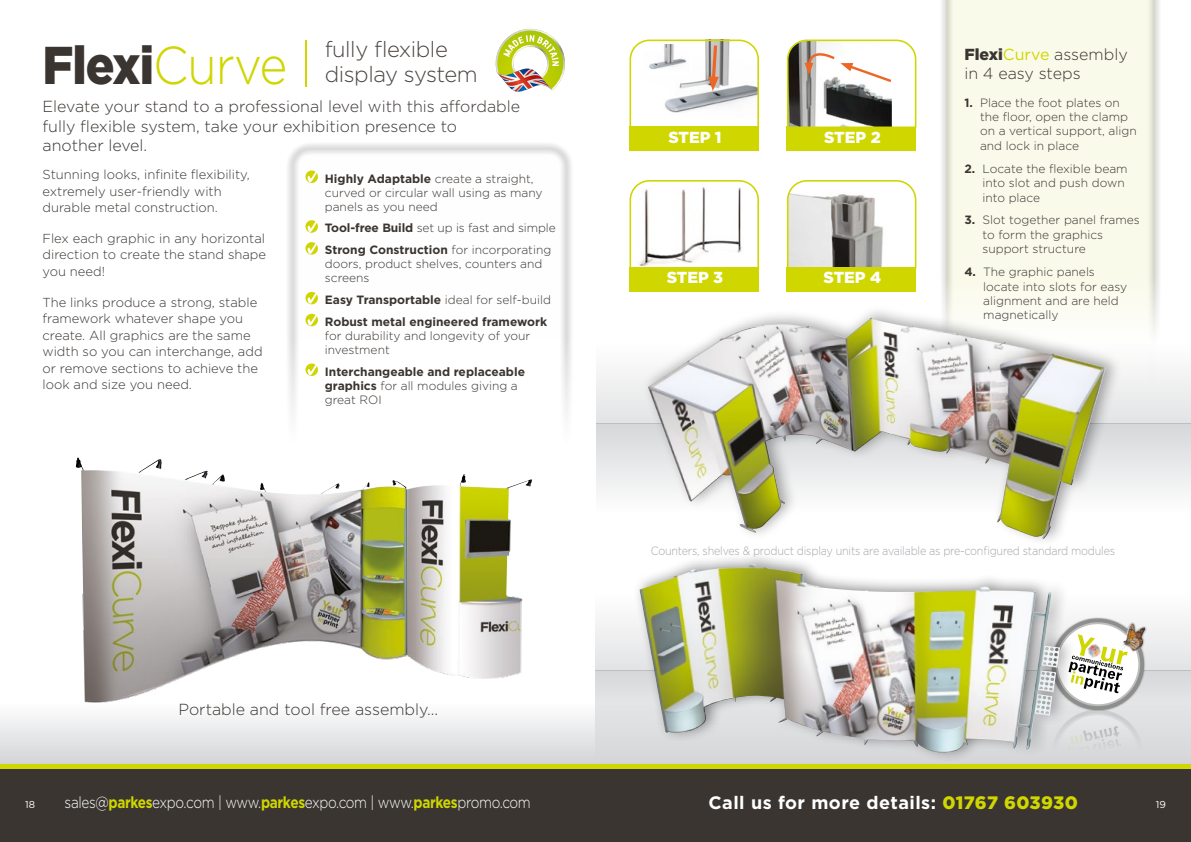
<style>
.page{position:relative;width:1191px;height:842px;background:#fff}
.page>*{position:absolute;margin:0;border:0;box-sizing:border-box;transform-origin:0 0}
.t1{font:900 53.1px "Gotham";letter-spacing:-.02em;color:#3a3531;scale:.9 1}
.t2{font:300 22px "Gotham";letter-spacing:-.02em;color:#4b4440}
.t3{font:700 18px "Gotham";letter-spacing:.025em;color:#fff}
.t4{font:700 16.8px "Gotham";letter-spacing:.025em;color:#fff}
.t5{font:16.8px "Gotham";letter-spacing:-.02em;color:#fff}
.t6{font:300 16px/19.5px "Gotham";color:#3a3531}
.t7{font:300 16px "Gotham";letter-spacing:-.025em;color:#fff;scale:.85 1}
.t8{font:900 16px "Gotham";color:#fff}
.t9{font:300 13px/16.5px "Gotham";color:#3a3531}
.t10{font:300 12px/14.4px "Gotham";color:#3a3531}
.t11{font:700 12px/13.9px "Gotham";color:#3a3531}
.t12{font:300 12px "Gotham";letter-spacing:-.02em;color:#a4a7ac;scale:.9 1}
.t13{font:10px "Gotham";color:#fff}
.s1{font-weight:300;color:#cfd600}
.s2{font-weight:100;font-size:66.4px;color:#cfd600}
.s3{font-weight:700}
.s4{font-weight:300}
.s5{font-weight:900}
.s6{font-weight:400;color:#cfd600}
.s7{font-size:10px}
.s8{font-weight:700;color:#cfd600}
.s9{font-weight:700;font-size:16.8px;color:#cfd600}
.s10{font-weight:400;font-size:16.8px}
.s11{font-weight:900;color:#cfd600}
</style>
<div class="page">
<svg style="left:0;top:717px;width:595px;height:47px;background:#e3e4e5"></svg>
<div style="left:595px;top:551px;width:596px;height:119px;background:linear-gradient(to bottom,#fff,#e5e6e7)"></div>
<div style="left:595px;top:670px;width:596px;height:136px;background:#dbdcde"></div>
<div style="left:286px;top:142px;width:288px;height:361px;background:#000;opacity:.37"></div>
<svg style="left:291px;top:146px;width:277px;height:352px"></svg>
<svg style="left:305px;top:170px;width:13px;height:13px"></svg>
<svg style="left:305px;top:220px;width:13px;height:13px"></svg>
<svg style="left:305px;top:242px;width:13px;height:13px"></svg>
<svg style="left:305px;top:292px;width:13px;height:12px"></svg>
<svg style="left:305px;top:314px;width:13px;height:12px"></svg>
<svg style="left:305px;top:363px;width:13px;height:13px"></svg>
<div style="left:596px;top:300px;width:595px;height:123px;background:linear-gradient(to bottom,#fff,#e6e7e8)"></div>
<div style="left:596px;top:423px;width:595px;height:136px;background:linear-gradient(to bottom,#dadbdd,#fff)"></div>
<div style="left:939px;top:0;width:222px;height:394px;background:#000;opacity:.37"></div>
<svg style="left:944px;top:0;width:212px;height:389px;background:#f8f8e9"></svg>
<svg style="left:1077px;top:611px;width:74px;height:135px"></svg>
<div style="left:633px;top:550px;width:444px;height:213px;background:#000;opacity:.45"></div>
<img style="left:639px;top:564px;width:421px;height:190px">
<img style="left:75px;top:458px;width:472px;height:245px">
<div style="left:642px;top:304px;width:480px;height:244px;background:#000;opacity:.35"></div>
<img style="left:648px;top:318px;width:394px;height:219px">
<div style="left:629px;top:127px;width:129px;height:24px;background:#cfd600"></div>
<svg style="left:629px;top:39px;width:131px;height:90px"></svg>
<div style="left:629px;top:267px;width:129px;height:24px;background:#cfd600"></div>
<svg style="left:629px;top:180px;width:131px;height:89px"></svg>
<div style="left:787px;top:267px;width:129px;height:24px;background:#cfd600"></div>
<svg style="left:786px;top:180px;width:131px;height:89px"></svg>
<div style="left:787px;top:127px;width:129px;height:24px;background:#cfd600"></div>
<svg style="left:786px;top:39px;width:131px;height:90px"></svg>
<div style="left:0;top:764px;width:603px;height:6px;background:#cfd600"></div>
<div style="left:587px;top:764px;width:604px;height:6px;background:#cfd600"></div>
<div style="left:0;top:770px;width:1191px;height:72px;background:#3a3531"></div>
<img style="left:496px;top:29px;width:69px;height:63px">
<h1 class="t1" style="left:43px;top:28px;width:302px">Flexi<span class="s1">Curve</span> <span class="s2">I</span></h1>
<h2 class="t2" style="left:325px;top:36px;width:125px">fully flexible</h2>
<h2 class="t2" style="left:325px;top:61px;width:154px">display system</h2>
<h3 class="t6" style="left:43px;top:96px;width:479px">Elevate your stand to a professional level with this affordable fully flexible system, take your exhibition presence to another level.</h3>
<p class="t9" style="left:43px;top:166px;width:209px">Stunning looks, infinite flexibility, extremely user-friendly with durable metal construction.</p>
<p class="t9" style="left:43px;top:230px;width:225px;text-align:justify">Flex each graphic in any horizontal direction to create the stand shape you need!</p>
<p class="t9" style="left:43px;top:293px;width:222px">The links produce a strong, stable framework whatever shape you create. All graphics are the same width so you can interchange, add or remove sections to achieve the look and size you need.</p>
<p class="t10" style="left:325px;top:171px;width:219px;line-height:13.9px"><span class="s3">Highly Adaptable</span> create a straight, curved or circular wall using as many panels as you need</p>
<p class="t10" style="left:325px;top:217px;width:232px;line-height:21.9px"><span class="s3">Tool-free Build</span> set up is fast and simple<br><span class="s3">Strong Construction</span> for incorporating</p>
<p class="t10" style="left:325px;top:257px;width:219px;line-height:13.9px">doors, product shelves, counters and screens</p>
<p class="t11" style="left:325px;top:289px;width:228px;line-height:21.9px">Easy Transportable <span class="s4">ideal for self-build<br></span>Robust metal engineered framework</p>
<p class="t10" style="left:325px;top:328px;width:207px;line-height:13.9px">for durability and longevity of your investment</p>
<p class="t11" style="left:325px;top:364px;width:202px">Interchangeable and replaceable graphics <span class="s4">for all modules giving a great ROI</span></p>
<h3 class="t6" style="left:178px;top:699px;width:261px">Portable and tool free assembly...</h3>
<h3 class="t8" style="left:668px;top:126px;width:55px">STEP 1</h3>
<h3 class="t8" style="left:824px;top:126px;width:58px">STEP 2</h3>
<h3 class="t8" style="left:667px;top:266px;width:58px">STEP 3</h3>
<h3 class="t8" style="left:823px;top:266px;width:59px">STEP 4</h3>
<h3 class="t6" style="left:964px;top:44px;width:165px;line-height:19.2px"><span class="s5">Flexi</span><span class="s6">Curve</span> assembly in 4 easy steps</h3>
<p class="t10" style="left:980px;top:95px;width:158px;text-indent:-16px"><span class="s3">1.</span> Place the foot plates on the floor, open the clamp on a vertical support, align and lock in place</p>
<p class="t10" style="left:982px;top:161px;width:147px;text-indent:-18px"><span class="s3">2.</span> Locate the flexible beam into slot and push down into place</p>
<p class="t10" style="left:982px;top:213px;width:159px;text-indent:-18px"><span class="s3">3.</span> Slot together panel frames to form the graphics support structure</p>
<p class="t10" style="left:983px;top:264px;width:145px;text-indent:-19px"><span class="s3">4.</span> The graphic panels locate into slots for easy alignment and are held magnetically</p>
<p class="t12" style="left:651px;top:543px;width:517px">Counters, shelves &amp; product display units are available as pre-configured standard modules</p>
<h3 class="t5" style="left:25px;top:790px;width:322px"><span class="s7">18</span><span class="s8">e:</span> sales@ arkesprintgroup.com | www.</h3>
<h3 class="t7" style="left:65px;top:792px;width:585px">sales@<span class="s8">parkes</span>expo.com | www.<span class="s8">parkes</span>expo.com<span class="s9">parkes</span><span class="s10">printanddesign.com</span></h3>
<h3 class="t7" style="left:371px;top:792px;width:190px">| www.<span class="s8">parkes</span>promo.com</h3>
<h3 class="t4" style="left:675px;top:790px;width:435px">For further information call us on: <span class="s11">01767 603930</span></h3>
<h3 class="t3" style="left:708px;top:790px;width:371px">Call us for more details: <span class="s11">01767 603930</span></h3>
<p class="t13" style="left:1155px;top:798px;width:12px">19</p>
</div>
